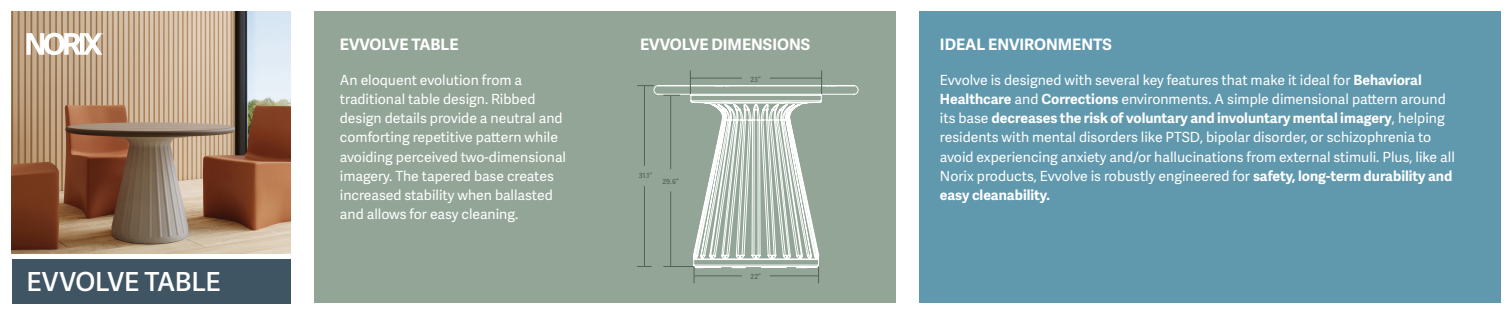
<style>
.page{position:relative;width:1512px;height:315px;background:#fff}
.page>*{position:absolute;margin:0;border:0;box-sizing:border-box;transform-origin:0 0}
.t1{font:600 26.25px "Adelle Sans";letter-spacing:-.015em;color:#fff}
.t2{font:700 15.75px "Adelle Sans";color:#fff}
.t3{font:14px/19.2px "Adelle Sans";color:#fff}
.t4{font:600 7px "Adelle Sans";color:#536457}
.s1{font-weight:700}
</style>
<div class="page">
<img style="left:12px;top:12px;width:279px;height:242px">
<svg style="left:26px;top:33px;width:78px;height:22px"></svg>
<div style="left:12px;top:259px;width:279px;height:44px;background:#405564"></div>
<div style="left:314px;top:12px;width:581px;height:291px;background:#92a596"></div>
<div style="left:919px;top:12px;width:581px;height:291px;background:#6098ad"></div>
<svg style="left:653px;top:85px;width:206px;height:185px"></svg>
<svg style="left:821px;top:71px;width:1px;height:23px"></svg>
<svg style="left:690px;top:71px;width:1px;height:23px"></svg>
<hr style="left:690px;top:78px;width:52px;height:1px;background:#536457">
<hr style="left:770px;top:78px;width:51px;height:1px;background:#536457">
<svg style="left:818px;top:267px;width:1px;height:16px"></svg>
<svg style="left:694px;top:267px;width:1px;height:16px"></svg>
<hr style="left:694px;top:275px;width:48px;height:1px;background:#536457">
<hr style="left:770px;top:275px;width:48px;height:1px;background:#536457">
<hr style="left:663px;top:266px;width:31px;height:1px;background:#536457">
<svg style="left:663px;top:95px;width:17px;height:1px"></svg>
<hr style="left:670px;top:95px;width:1px;height:74px;background:#536457">
<hr style="left:670px;top:191px;width:1px;height:75px;background:#536457">
<svg style="left:637px;top:266px;width:15px;height:1px"></svg>
<svg style="left:637px;top:85px;width:17px;height:1px"></svg>
<hr style="left:644px;top:86px;width:1px;height:80px;background:#536457">
<hr style="left:644px;top:186px;width:1px;height:81px;background:#536457">
<h1 class="t1" style="left:26px;top:263px;width:196px">EVVOLVE TABLE</h1>
<p class="t2" style="left:340px;top:33px;width:120px">EVVOLVE TABLE</p>
<p class="t3" style="left:340px;top:70px;width:228px">An eloquent evolution from a traditional table design. Ribbed design details provide a neutral and comforting repetitive pattern while avoiding perceived two-dimensional imagery. The tapered base creates increased stability when ballasted and allows for easy cleaning.</p>
<p class="t2" style="left:640px;top:33px;width:172px">EVVOLVE DIMENSIONS</p>
<p class="t4" style="left:751px;top:74px;width:12px">23”</p>
<p class="t4" style="left:639px;top:170px;width:15px">31.1”</p>
<p class="t4" style="left:663px;top:176px;width:18px">29.6”</p>
<p class="t4" style="left:751px;top:272px;width:12px">22”</p>
<p class="t2" style="left:940px;top:33px;width:173px">IDEAL ENVIRONMENTS</p>
<p class="t3" style="left:940px;top:70px;width:516px">Evvolve is designed with several key features that make it ideal for <span class="s1">Behavioral Healthcare</span> and <span class="s1">Corrections</span> environments. A simple dimensional pattern around its base <span class="s1">decreases the risk of voluntary and involuntary mental imagery</span>, helping residents with mental disorders like PTSD, bipolar disorder, or schizophrenia to avoid experiencing anxiety and/or hallucinations from external stimuli. Plus, like all Norix products, Evvolve is robustly engineered for <span class="s1">safety, long-term durability and easy cleanability.</span></p>
</div>
